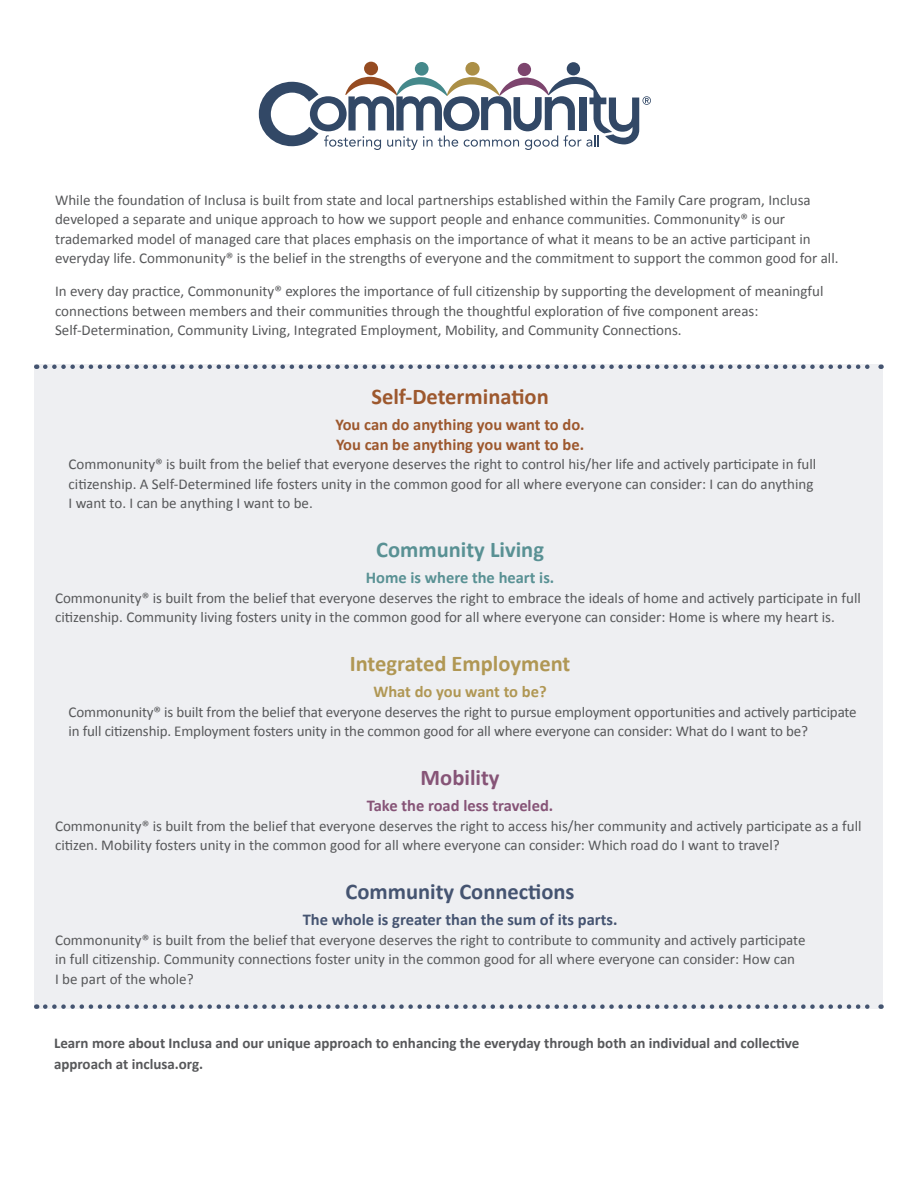
<style>
.page{position:relative;width:918px;height:1188px;background:#fff}
.page>*{position:absolute;margin:0;border:0;box-sizing:border-box;transform-origin:0 0}
.t1{font:700 22.5px "Calibri";color:#b09754}
.t2{font:700 22.5px "Calibri";color:#455471}
.t3{font:700 22.5px "Calibri";color:#9d582e}
.t4{font:700 22.5px "Calibri";color:#599194}
.t5{font:700 22.5px "Calibri";color:#865477}
.t6{font:700 16.5px "Calibri";color:#9d582e}
.t7{font:700 16.5px "Calibri";color:#455471}
.t8{font:700 16.5px "Calibri";color:#865477}
.t9{font:700 16.5px "Calibri";color:#599194}
.t10{font:700 16.5px "Calibri";color:#b09754}
.t11{font:15px/19.5px "Calibri";color:#57585a}
.t12{font:700 15px/21px "Calibri";color:#57585a}
</style>
<div class="page">
<div style="left:34px;top:364px;width:849px;height:645px;background:#eeeff2"></div>
<svg style="left:45px;top:364px;width:837px;height:5px"></svg>
<svg style="left:45px;top:1004px;width:837px;height:5px"></svg>
<div style="left:364px;top:61px;width:14px;height:14px;background:#954b21;border-radius:50%"></div>
<div style="left:415px;top:62px;width:14px;height:14px;background:#45898b;border-radius:50%"></div>
<div style="left:465px;top:62px;width:15px;height:14px;background:#ab8f46;border-radius:50%"></div>
<div style="left:518px;top:63px;width:13px;height:13px;background:#7d456e;border-radius:50%"></div>
<div style="left:567px;top:62px;width:13px;height:14px;background:#324866;border-radius:50%"></div>
<svg style="left:259px;top:77px;width:392px;height:73px"></svg>
<p class="t11" style="left:55px;top:189px;width:785px">While the foundation of Inclusa is built from state and local partnerships established within the Family Care program, Inclusa developed a separate and unique approach to how we support people and enhance communities. Commonunity® is our trademarked model of managed care that places emphasis on the importance of what it means to be an active participant in everyday life. Commonunity® is the belief in the strengths of everyone and the commitment to support the common good for all.</p>
<p class="t11" style="left:55px;top:281px;width:770px">In every day practice, Commonunity® explores the importance of full citizenship by supporting the development of meaningful connections between members and their communities through the thoughtful exploration of five component areas:<br>Self-Determination, Community Living, Integrated Employment, Mobility, and Community Connections.</p>
<p class="t3" style="left:371px;top:383px;width:179px">Self-Determination</p>
<p class="t6" style="left:336px;top:415px;width:251px">You can do anything you want to do.</p>
<p class="t6" style="left:336px;top:434px;width:249px">You can be anything you want to be.</p>
<p class="t11" style="left:69px;top:454px;width:749px">Commonunity® is built from the belief that everyone deserves the right to control his/her life and actively participate in full citizenship. A Self-Determined life fosters unity in the common good for all where everyone can consider: I can do anything<br>I want to. I can be anything I want to be.</p>
<p class="t4" style="left:376px;top:536px;width:169px">Community Living</p>
<p class="t9" style="left:366px;top:568px;width:190px">Home is where the heart is.</p>
<p class="t11" style="left:55px;top:587px;width:807px">Commonunity® is built from the belief that everyone deserves the right to embrace the ideals of home and actively participate in full citizenship. Community living fosters unity in the common good for all where everyone can consider: Home is where my heart is.</p>
<p class="t1" style="left:350px;top:650px;width:222px">Integrated Employment</p>
<p class="t10" style="left:373px;top:682px;width:175px">What do you want to be?</p>
<p class="t11" style="left:69px;top:701px;width:790px">Commonunity® is built from the belief that everyone deserves the right to pursue employment opportunities and actively participate in full citizenship. Employment fosters unity in the common good for all where everyone can consider: What do I want to be?</p>
<p class="t5" style="left:421px;top:764px;width:80px">Mobility</p>
<p class="t8" style="left:367px;top:796px;width:188px">Take the road less traveled.</p>
<p class="t11" style="left:55px;top:815px;width:808px">Commonunity® is built from the belief that everyone deserves the right to access his/her community and actively participate as a full citizen. Mobility fosters unity in the common good for all where everyone can consider: Which road do I want to travel?</p>
<p class="t2" style="left:346px;top:878px;width:231px">Community Connections</p>
<p class="t7" style="left:303px;top:910px;width:316px">The whole is greater than the sum of its parts.</p>
<p class="t11" style="left:55px;top:929px;width:752px">Commonunity® is built from the belief that everyone deserves the right to contribute to community and actively participate in full citizenship. Community connections foster unity in the common good for all where everyone can consider: How can<br>I be part of the whole?</p>
<p class="t12" style="left:54px;top:1031px;width:747px">Learn more about Inclusa and our unique approach to enhancing the everyday through both an individual and collective approach at inclusa.org.</p>
</div>
